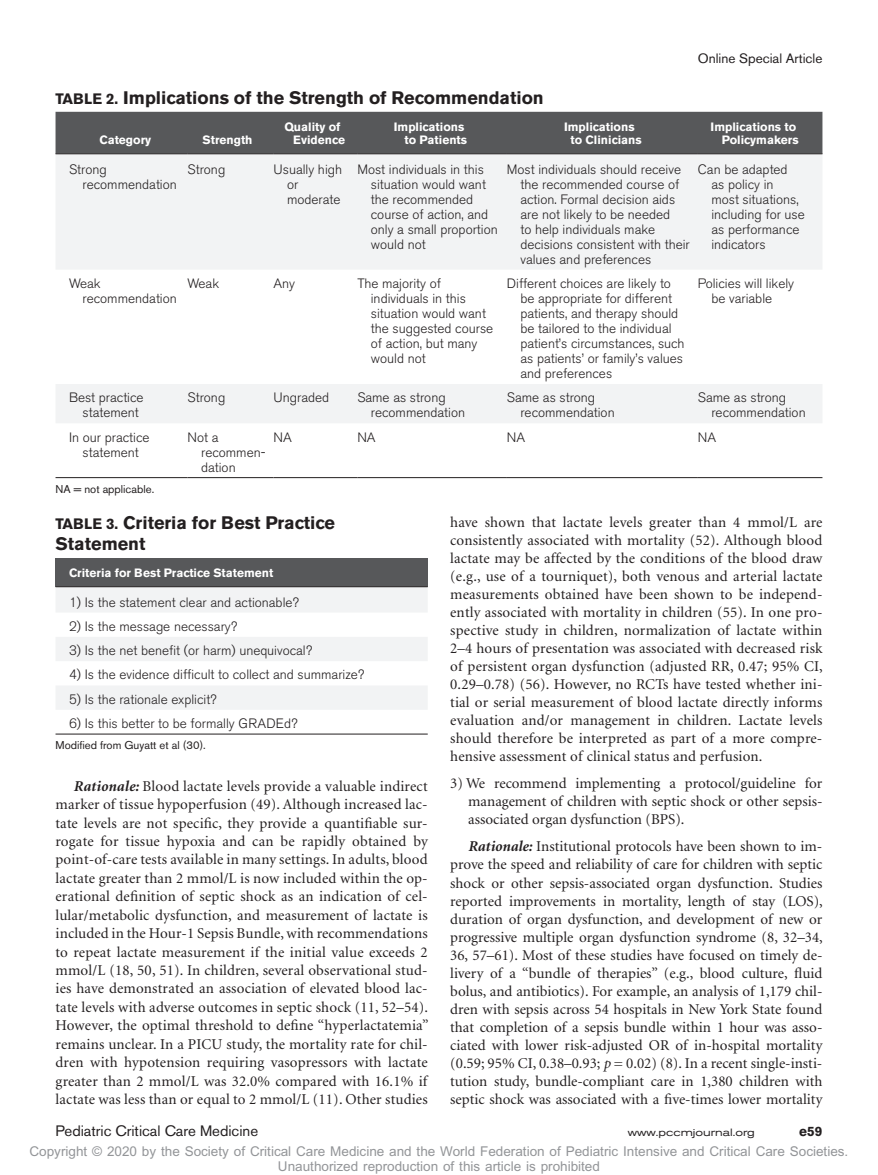
<style>
.page{position:relative;width:878px;height:1175px;background:#fff}
.page>*{position:absolute;margin:0;border:0;box-sizing:border-box;transform-origin:0 0}
.t1{font:700 18px/21px "Akzidenz Grotesk BE";color:#231f20}
.t2{font:15px/18px "Minion";letter-spacing:.005em;color:#231f20;text-align:justify}
.t3{font:15px "Akzidenz Grotesk BE";color:#231f20}
.t4{font:300 13.5px/15px "Akzidenz Grotesk BE";color:#231f20}
.t5{font:13.5px/15px "Arial MT Std";color:#939598;text-align:center}
.t6{font:13.5px "Akzidenz Grotesk BE";color:#231f20}
.t7{font:700 13.5px "Akzidenz Grotesk BE";color:#231f20}
.t8{font:700 12px/13.5px "Akzidenz Grotesk BE";color:#fff;text-align:right}
.t9{font:11.25px "Akzidenz Grotesk BE";color:#231f20}
.t10{font:expanded 10.5px "Akzidenz Grotesk BE";color:#231f20}
.s1{font-size:15px}
.s2{font-weight:700;font-style:italic}
.s3{font-style:italic}
</style>
<div class="page">
<div style="left:56px;top:112px;width:766px;height:41px;background:#57585a"></div>
<svg style="left:56px;top:154px;width:766px;height:269px;fill:#f2f3f4"></svg>
<hr style="left:56px;top:153px;width:132px;height:1px;background:#231f20">
<hr style="left:188px;top:153px;width:85px;height:1px;background:#231f20">
<hr style="left:273px;top:153px;width:84px;height:1px;background:#231f20">
<hr style="left:357px;top:153px;width:150px;height:1px;background:#231f20">
<hr style="left:507px;top:153px;width:191px;height:1px;background:#231f20">
<hr style="left:698px;top:153px;width:124px;height:1px;background:#231f20">
<hr style="left:56px;top:477px;width:132px;height:1px;background:#231f20">
<hr style="left:188px;top:477px;width:85px;height:1px;background:#231f20">
<hr style="left:273px;top:477px;width:84px;height:1px;background:#231f20">
<hr style="left:357px;top:477px;width:150px;height:1px;background:#231f20">
<hr style="left:507px;top:477px;width:191px;height:1px;background:#231f20">
<hr style="left:698px;top:477px;width:124px;height:1px;background:#231f20">
<div style="left:56px;top:558px;width:372px;height:28px;background:#57585a"></div>
<svg style="left:56px;top:587px;width:372px;height:122px;fill:#f2f3f4"></svg>
<hr style="left:56px;top:586px;width:372px;height:1px;background:#231f20">
<hr style="left:56px;top:733px;width:372px;height:1px;background:#231f20">
<p class="t6" style="left:697px;top:50px;width:126px">Online Special Article</p>
<p class="t1" style="left:56px;top:87px;width:490px"><span class="s1">TABLE 2.</span> Implications of the Strength of Recommendation</p>
<p class="t8" style="left:99px;top:133px;width:53px">Category</p>
<p class="t8" style="left:202px;top:133px;width:51px">Strength</p>
<p class="t8" style="left:293px;top:120px;width:53px;text-align:left;text-indent:-9px">Quality of<br>Evidence</p>
<p class="t8" style="left:394px;top:120px;width:75px">Implications to Patients</p>
<p class="t8" style="left:564px;top:120px;width:79px;text-align:center">Implications to Clinicians</p>
<p class="t8" style="left:710px;top:120px;width:89px">Implications to<br>Policymakers</p>
<p class="t4" style="left:82px;top:162px;width:96px;text-indent:-14px">Strong recommendation</p>
<p class="t4" style="left:188px;top:162px;width:39px">Strong</p>
<p class="t4" style="left:287px;top:162px;width:57px;text-indent:-14px">Usually high or moderate</p>
<p class="t4" style="left:371px;top:162px;width:128px;text-indent:-14px">Most individuals in this situation would want the recommended course of action, and only a small proportion would not</p>
<p class="t4" style="left:520px;top:162px;width:171px;text-indent:-14px">Most individuals should receive the recommended course of action. Formal decision aids are not likely to be needed<br>to help individuals make decisions consistent with their values and preferences</p>
<p class="t4" style="left:711px;top:162px;width:95px;text-indent:-14px">Can be adapted<br>as policy in<br>most situations, including for use as performance indicators</p>
<p class="t4" style="left:82px;top:276px;width:96px;text-indent:-14px">Weak recommendation</p>
<p class="t4" style="left:188px;top:276px;width:33px">Weak</p>
<p class="t4" style="left:273px;top:276px;width:23px">Any</p>
<p class="t4" style="left:371px;top:276px;width:124px;text-indent:-14px">The majority of individuals in this situation would want the suggested course of action, but many would not</p>
<p class="t4" style="left:520px;top:276px;width:165px;text-indent:-14px">Different choices are likely to be appropriate for different patients, and therapy should be tailored to the individual patient’s circumstances, such as patients’ or family’s values and preferences</p>
<p class="t4" style="left:711px;top:276px;width:84px;text-indent:-14px">Policies will likely be variable</p>
<p class="t4" style="left:82px;top:390px;width:63px;text-indent:-14px">Best practice statement</p>
<p class="t4" style="left:188px;top:390px;width:39px">Strong</p>
<p class="t4" style="left:273px;top:390px;width:57px">Ungraded</p>
<p class="t4" style="left:371px;top:390px;width:96px;text-indent:-14px">Same as strong recommendation</p>
<p class="t4" style="left:520px;top:390px;width:96px;text-indent:-14px">Same as strong recommendation</p>
<p class="t4" style="left:711px;top:390px;width:96px;text-indent:-14px">Same as strong recommendation</p>
<p class="t4" style="left:69px;top:429px;width:82px;text-align:center">In our practice statement</p>
<p class="t4" style="left:201px;top:429px;width:65px;text-indent:-14px">Not a recommen&shy;dation</p>
<p class="t4" style="left:273px;top:429px;width:20px">NA</p>
<p class="t4" style="left:357px;top:429px;width:20px">NA</p>
<p class="t4" style="left:507px;top:429px;width:20px">NA</p>
<p class="t4" style="left:698px;top:429px;width:20px">NA</p>
<p class="t9" style="left:56px;top:482px;width:100px">NA = not applicable.</p>
<p class="t1" style="left:55px;top:512px;width:281px"><span class="s1">TABLE 3.</span> Criteria for Best Practice<br>Statement</p>
<p class="t8" style="left:69px;top:566px;width:206px">Criteria for Best Practice Statement</p>
<p class="t4" style="left:69px;top:594px;width:231px">1) Is the statement clear and actionable?</p>
<p class="t4" style="left:69px;top:619px;width:170px">2) Is the message necessary?</p>
<p class="t4" style="left:69px;top:643px;width:245px">3) Is the net benefit (or harm) unequivocal?</p>
<p class="t4" style="left:69px;top:667px;width:297px">4) Is the evidence difficult to collect and summarize?</p>
<p class="t4" style="left:69px;top:692px;width:149px">5) Is the rationale explicit?</p>
<p class="t4" style="left:69px;top:716px;width:230px">6) Is this better to be formally GRADEd?</p>
<p class="t9" style="left:56px;top:738px;width:152px">Modified from Guyatt et al (30).</p>
<p class="t2" style="left:450px;top:513px;width:374px">have shown that lactate levels greater than 4 mmol/L are consistently associated with mortality (52). Although blood lactate may be affected by the conditions of the blood draw (e.g., use of a tourniquet), both venous and arterial lactate measurements obtained have been shown to be independ&shy;ently associated with mortality in children (55). In one pro&shy;spective study in children, normalization of lactate within 2–4 hours of presentation was associated with decreased risk of persistent organ dysfunction (adjusted RR, 0.47; 95% CI, 0.29–0.78) (56). However, no RCTs have tested whether ini&shy;tial or serial measurement of blood lactate directly informs evaluation and/or management in children. Lactate levels should therefore be interpreted as part of a more compre&shy;hensive assessment of clinical status and perfusion.</p>
<p class="t2" style="left:468px;top:775px;width:356px;text-indent:-18px">3) We recommend implementing a protocol/guideline for management of children with septic shock or other sepsis&shy;associated organ dysfunction (BPS).</p>
<p class="t2" style="left:450px;top:838px;width:374px;text-indent:18px"><span class="s2">Rationale:</span> Institutional protocols have been shown to im&shy;prove the speed and reliability of care for children with septic shock or other sepsis-associated organ dysfunction. Studies reported improvements in mortality, length of stay (LOS), duration of organ dysfunction, and development of new or progressive multiple organ dysfunction syndrome (8, 32–34, 36, 57–61). Most of these studies have focused on timely de&shy;livery of a “bundle of therapies” (e.g., blood culture, fluid bolus, and antibiotics). For example, an analysis of 1,179 chil&shy;dren with sepsis across 54 hospitals in New York State found that completion of a sepsis bundle within 1 hour was asso&shy;ciated with lower risk-adjusted OR of in-hospital mortality (0.59; 95% CI, 0.38–0.93; <span class="s3">p</span> = 0.02) (8). In a recent single-insti&shy;tution study, bundle-compliant care in 1,380 children with septic shock was associated with a five-times lower mortality</p>
<p class="t2" style="left:56px;top:777px;width:374px;line-height:18.5px;text-indent:18px"><span class="s2">Rationale:</span> Blood lactate levels provide a valuable indirect marker of tissue hypoperfusion (49). Although increased lac&shy;tate levels are not specific, they provide a quantifiable sur&shy;rogate for tissue hypoxia and can be rapidly obtained by point-of-care tests available in many settings. In adults, blood lactate greater than 2 mmol/L is now included within the op&shy;erational definition of septic shock as an indication of cel&shy;lular/metabolic dysfunction, and measurement of lactate is included in the Hour-1 Sepsis Bundle, with recommendations to repeat lactate measurement if the initial value exceeds 2 mmol/L (18, 50, 51). In children, several observational stud&shy;ies have demonstrated an association of elevated blood lac&shy;tate levels with adverse outcomes in septic shock (11, 52–54).<br>However, the optimal threshold to define “hyperlactatemia” remains unclear. In a PICU study, the mortality rate for chil&shy;dren with hypotension requiring vasopressors with lactate greater than 2 mmol/L was 32.0% compared with 16.1% if lactate was less than or equal to 2 mmol/L (11). Other studies</p>
<p class="t3" style="left:56px;top:1121px;width:204px">Pediatric Critical Care Medicine</p>
<p class="t10" style="left:627px;top:1126px;width:129px">www.pccmjournal.org</p>
<p class="t7" style="left:799px;top:1123px;width:25px">e59</p>
<p class="t5" style="left:29px;top:1144px;width:820px">Copyright © 2020 by the Society of Critical Care Medicine and the World Federation of Pediatric Intensive and Critical Care Societies.<br>Unauthorized reproduction of this article is prohibited</p>
</div>
